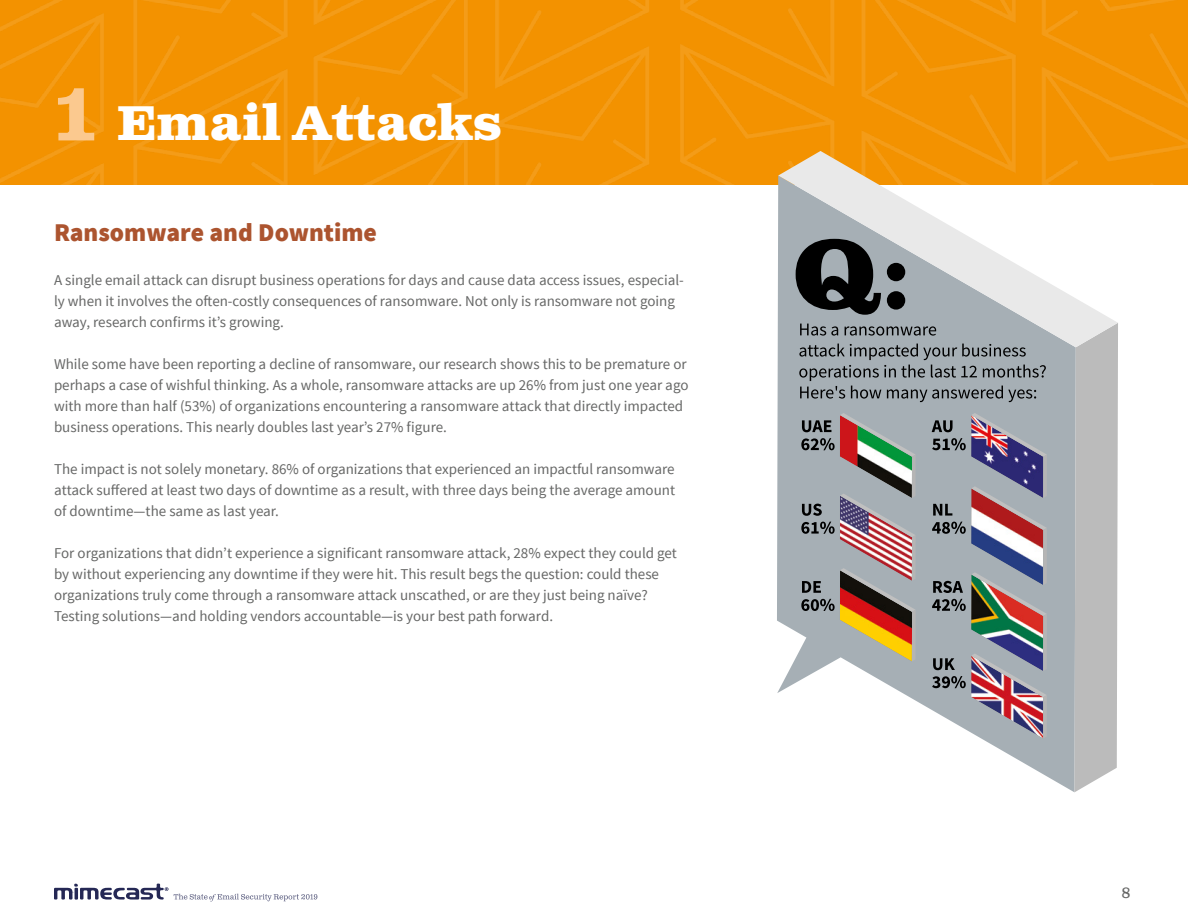
<style>
.page{position:relative;width:1188px;height:918px;background:#fff}
.page>*{position:absolute;margin:0;border:0;box-sizing:border-box;transform-origin:0 0}
.t1{font:700 48.9px "Clarendon Text Pro";color:#fff}
.t2{font:900 25.5px "Source Sans Pro";color:#ac542f}
.t3{font:15px/21px "Source Sans Pro";color:#666766}
.t4{font:15px "Clarendon Text Pro";color:#666766}
.s1{font-size:75px;color:#fbc98f}
</style>
<div class="page">
<img style="left:0;top:0;width:1188px;height:185px">
<svg style="left:54px;top:884px;width:263px;height:18px"></svg>
<svg style="left:777px;top:176px;width:298px;height:616px;fill:#a6afb5"></svg>
<div style="left:1075px;top:347px;width:43px;height:445px;background:#bbb"></div>
<svg style="left:778px;top:151px;width:340px;height:196px"></svg>
<svg style="left:801px;top:413px;width:115px;height:248px;background:#9e918b"></svg>
<svg style="left:932px;top:413px;width:115px;height:326px;background:#948e99"></svg>
<svg style="left:800px;top:324px;width:38px;height:12px"></svg>
<svg style="left:845px;top:326px;width:91px;height:10px"></svg>
<svg style="left:799px;top:344px;width:247px;height:58px;background:#8b9398"></svg>
<svg style="left:796px;top:239px;width:85px;height:76px;background:#3f4245"></svg>
<svg style="left:887px;top:263px;width:18px;height:47px"></svg>
<h1 class="t1" style="left:55px;top:94px;width:449px"><span class="s1">1</span> Email Attacks</h1>
<h2 class="t2" style="left:54px;top:216px;width:324px">Ransomware and Downtime</h2>
<p class="t3" style="left:54px;top:270px;width:631px">A single email attack can disrupt business operations for days and cause data access issues, especial&shy;ly when it involves the often-costly consequences of ransomware. Not only is ransomware not going away, research confirms it’s growing.</p>
<p class="t3" style="left:54px;top:354px;width:636px">While some have been reporting a decline of ransomware, our research shows this to be premature or perhaps a case of wishful thinking. As a whole, ransomware attacks are up 26% from just one year ago with more than half (53%) of organizations encountering a ransomware attack that directly impacted business operations. This nearly doubles last year’s 27% figure.</p>
<p class="t3" style="left:54px;top:459px;width:623px;text-align:justify">The impact is not solely monetary. 86% of organizations that experienced an impactful ransomware attack suffered at least two days of downtime as a result, with three days being the average amount of downtime—the same as last year.</p>
<p class="t3" style="left:54px;top:543px;width:624px">For organizations that didn’t experience a significant ransomware attack, 28% expect they could get by without experiencing any downtime if they were hit. This result begs the question: could these organizations truly come through a ransomware attack unscathed, or are they just being naïve?<br>Testing solutions—and holding vendors accountable—is your best path forward.</p>
<p class="t4" style="left:1122px;top:884px;width:11px">8</p>
</div>
